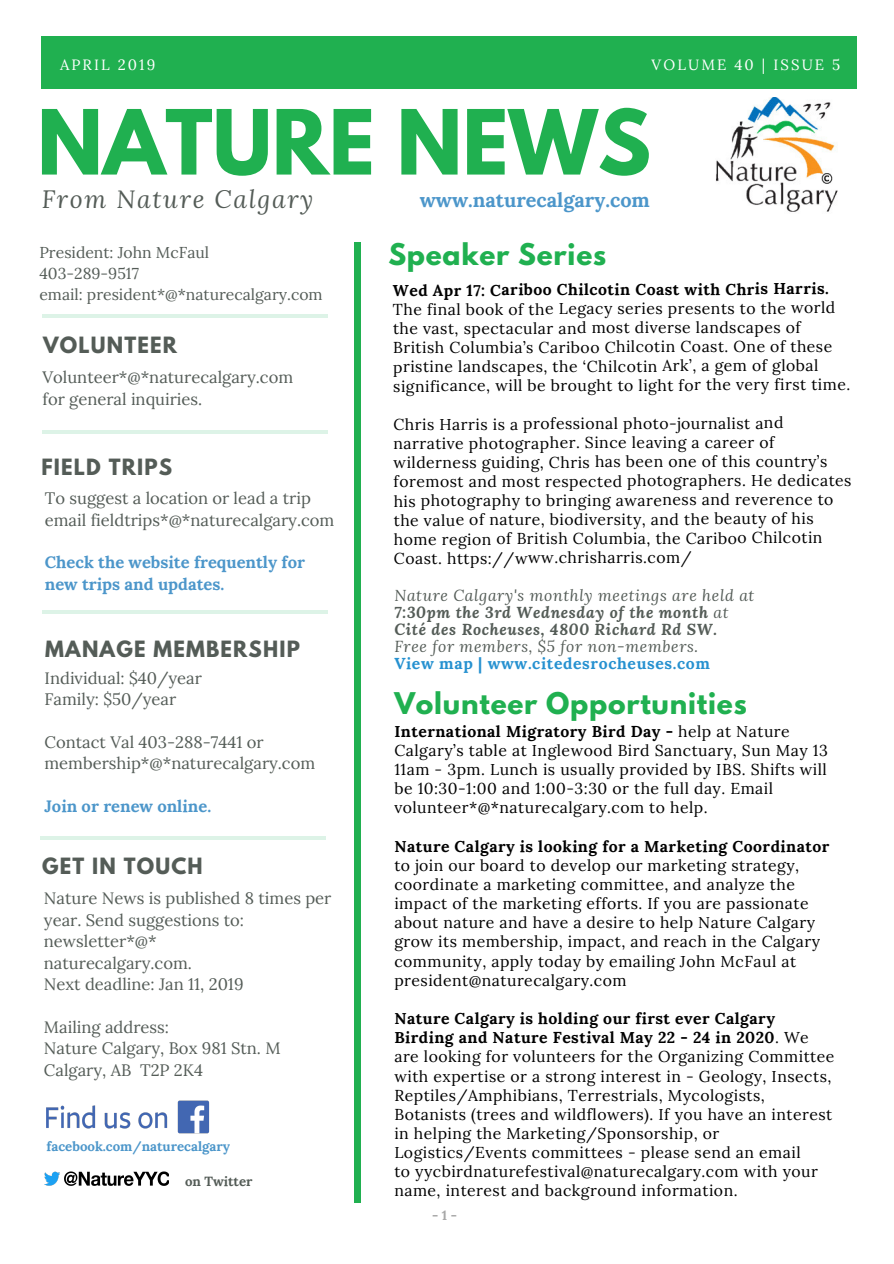
<style>
.page{position:relative;width:894px;height:1264px;background:#fff}
.page>*{position:absolute;margin:0;border:0;box-sizing:border-box;transform-origin:0 0}
.t1{font:700 79.5px "League Spartan";color:#20b050}
.t2{font:700 26.55px "League Spartan";letter-spacing:.03em;color:#20b050}
.t3{font:italic 24.9px "Lora";letter-spacing:.07em;color:#545c57}
.t4{font:700 19.8px "League Spartan";letter-spacing:.06em;color:#545c57}
.t5{font:700 19.8px "Lora";color:#4c96ca}
.t6{font:16.5px/21.5px "Lora";color:#545c57}
.t7{font:700 16.5px/21.5px "Lora";color:#4c96ca}
.t8{font:15.75px/19.2px "Lora";letter-spacing:.03em;color:#000}
.t9{font:italic 700 15.75px/17px "Lora";letter-spacing:.04em;color:#545c57}
.t10{font:700 15.75px "Lora";letter-spacing:.03em;color:#000}
.t11{font:15.75px/21.5px "Lora";color:#545c57}
.t12{font:italic 15.75px "Lora";letter-spacing:.04em;color:#545c57}
.t13{font:700 15.75px "Lora";letter-spacing:.04em;color:#2691d0}
.t14{font:14.85px "Lora";letter-spacing:.14em;color:#fff}
.t15{font:700 13.2px "Lora";color:#4c96ca}
.t16{font:700 13.2px "Lora";color:#545c57}
.t17{font:700 13.2px "Lora";color:#a8a8a8}
.s1{font-weight:400}
.s2{font-weight:700}
</style>
<div class="page">
<div style="left:41px;top:36px;width:815px;height:53px;background:#20b050"></div>
<div style="left:355px;top:242px;width:5px;height:961px;background:#20b050"></div>
<hr style="left:42px;top:430px;width:285px;height:3px;background:#1db361">
<hr style="left:43px;top:610px;width:285px;height:4px;background:#ddf3e7">
<hr style="left:40px;top:836px;width:285px;height:3px;background:#1db361">
<img style="left:716px;top:97px;width:122px;height:115px">
<img style="left:46px;top:1100px;width:163px;height:33px">
<img style="left:45px;top:1171px;width:124px;height:15px">
<hr style="left:43px;top:314px;width:284px;height:4px;background:#ddf3e7">
<p class="t14" style="left:60px;top:55px;width:97px">APRIL 2019</p>
<p class="t14" style="left:651px;top:55px;width:190px">VOLUME 40 | ISSUE 5</p>
<h1 class="t1" style="left:37px;top:103px;width:615px">NATURE NEWS</h1>
<h3 class="t3" style="left:42px;top:182px;width:273px">From Nature Calgary</h3>
<p class="t5" style="left:420px;top:187px;width:231px">www.naturecalgary.com</p>
<p class="t11" style="left:39px;top:241px;width:285px">President: John McFaul<br>403-289-9517<br>email: president*@*naturecalgary.com</p>
<p class="t4" style="left:43px;top:335px;width:135px">VOLUNTEER</p>
<p class="t6" style="left:42px;top:366px;width:252px">Volunteer*@*naturecalgary.com for general inquiries.</p>
<p class="t4" style="left:41px;top:457px;width:132px">FIELD TRIPS</p>
<p class="t6" style="left:45px;top:487px;width:291px">To suggest a location or lead a trip email fieldtrips*@*naturecalgary.com</p>
<p class="t7" style="left:45px;top:551px;width:261px">Check the website frequently for new trips and updates.</p>
<p class="t4" style="left:45px;top:639px;width:256px">MANAGE MEMBERSHIP</p>
<p class="t6" style="left:44px;top:666px;width:159px">Individual: $40/year<br>Family: $50/year</p>
<p class="t6" style="left:44px;top:731px;width:272px">Contact Val 403-288-7441 or membership*@*naturecalgary.com</p>
<p class="t7" style="left:44px;top:795px;width:168px">Join or renew online.</p>
<p class="t4" style="left:42px;top:856px;width:162px">GET IN TOUCH</p>
<p class="t6" style="left:44px;top:887px;width:289px">Nature News is published 8 times per year. Send suggestions to: newsletter*@*<br>naturecalgary.com.<br>Next deadline: Jan 11, 2019</p>
<p class="t6" style="left:44px;top:1016px;width:238px">Mailing address:<br>Nature Calgary, Box 981 Stn. M<br>Calgary, AB T2P 2K4</p>
<p class="t15" style="left:47px;top:1137px;width:185px">facebook.com/naturecalgary</p>
<p class="t16" style="left:185px;top:1172px;width:69px">on Twitter</p>
<h2 class="t2" style="left:388px;top:241px;width:219px">Speaker Series</h2>
<p class="t10" style="left:393px;top:279px;width:437px">Wed Apr 17: Cariboo Chilcotin Coast with Chris Harris.</p>
<p class="t8" style="left:393px;top:299px;width:459px">The final book of the Legacy series presents to the world the vast, spectacular and most diverse landscapes of British Columbia’s Cariboo Chilcotin Coast. One of these pristine landscapes, the ‘Chilcotin Ark’, a gem of global significance, will be brought to light for the very first time.</p>
<p class="t8" style="left:393px;top:414px;width:459px">Chris Harris is a professional photo-journalist and narrative photographer. Since leaving a career of wilderness guiding, Chris has been one of this country’s foremost and most respected photographers. He dedicates his photography to bringing awareness and reverence to the value of nature, biodiversity, and the beauty of his home region of British Columbia, the Cariboo Chilcotin Coast. https://www.chrisharris.com/</p>
<p class="t9" style="left:394px;top:587px;width:361px"><span class="s1">Nature Calgary's monthly meetings are held at<br></span>7:30pm the 3rd Wednesday of the month <span class="s1">at<br></span>Cité des Rocheuses, 4800 Richard Rd SW.</p>
<p class="t12" style="left:394px;top:636px;width:305px">Free for members, $5 for non-members.</p>
<p class="t13" style="left:394px;top:653px;width:317px">View map | www.citedesrocheuses.com</p>
<h2 class="t2" style="left:394px;top:690px;width:354px">Volunteer Opportunities</h2>
<p class="t8" style="left:394px;top:721px;width:435px"><span class="s2">International Migratory Bird Day -</span> help at Nature Calgary’s table at Inglewood Bird Sanctuary, Sun May 13<br>11am - 3pm. Lunch is usually provided by IBS. Shifts will be 10:30-1:00 and 1:00-3:30 or the full day. Email volunteer*@*naturecalgary.com to help.</p>
<p class="t10" style="left:394px;top:835px;width:436px">Nature Calgary is looking for a Marketing Coordinator</p>
<p class="t8" style="left:394px;top:855px;width:427px">to join our board to develop our marketing strategy, coordinate a marketing committee, and analyze the impact of the marketing efforts. If you are passionate about nature and have a desire to help Nature Calgary grow its membership, impact, and reach in the Calgary community, apply today by emailing John McFaul at president@naturecalgary.com</p>
<p class="t8" style="left:394px;top:1008px;width:441px"><span class="s2">Nature Calgary is holding our first ever Calgary Birding and Nature Festival May 22 - 24 in 2020</span>. We are looking for volunteers for the Organizing Committee with expertise or a strong interest in - Geology, Insects, Reptiles/Amphibians, Terrestrials, Mycologists, Botanists (trees and wildflowers). If you have an interest in helping the Marketing/Sponsorship, or Logistics/Events committees - please send an email<br>to yycbirdnaturefestival@naturecalgary.com with your name, interest and background information.</p>
<p class="t17" style="left:432px;top:1206px;width:26px">- 1 -</p>
</div>
